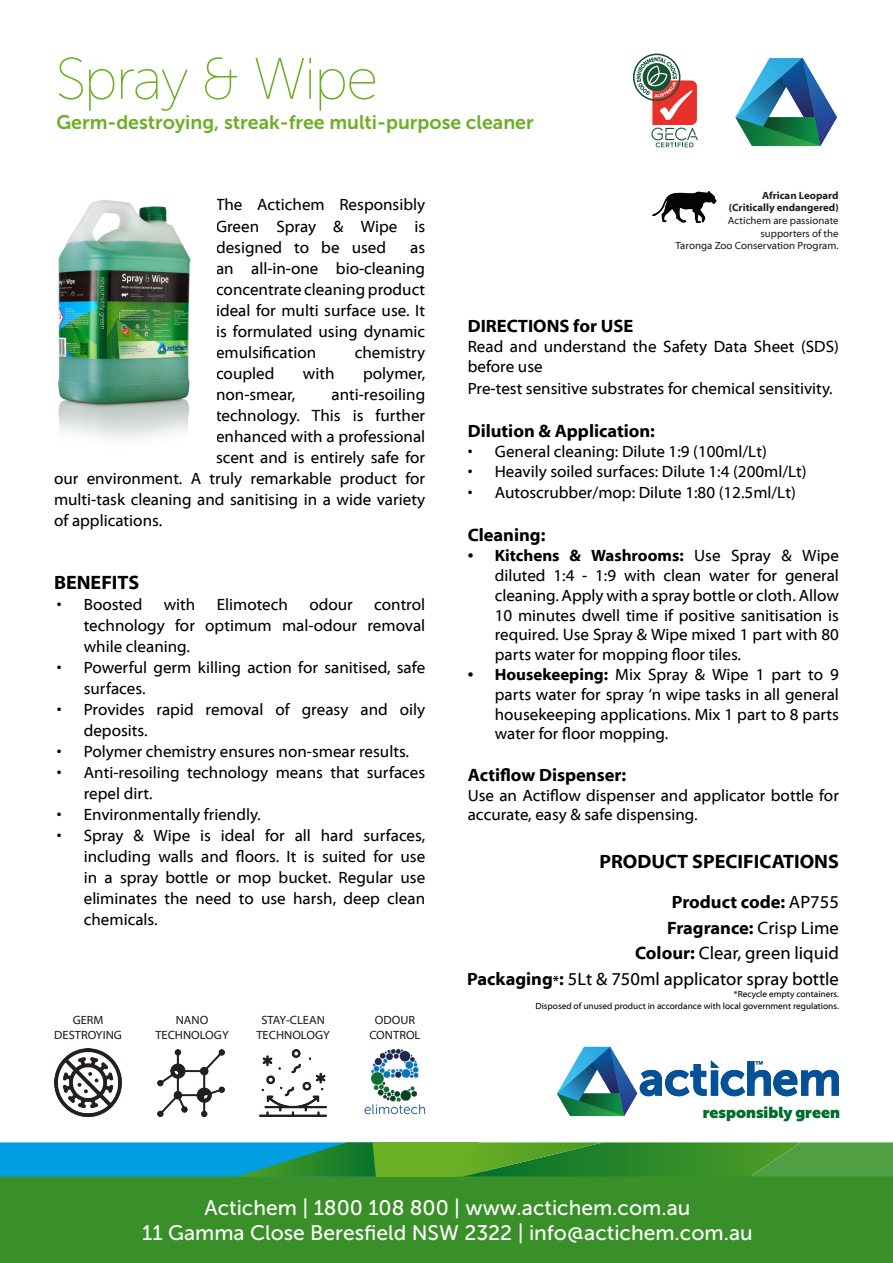
<style>
.page{position:relative;width:893px;height:1263px;background:#fff}
.page>*{position:absolute;margin:0;border:0;box-sizing:border-box;transform-origin:0 0}
.t1{font:300 58.5px "Museo Sans Display";letter-spacing:-.005em;color:#6baf24}
.t2{font:21px "Museo Sans 500";color:#fff}
.t3{font:19.5px "Museo Sans 700";color:#6baf24}
.t4{font:700 19.5px "Myriad Web Pro";color:#000}
.t5{font:700 18px "Myriad Web Pro";color:#000}
.t6{font:18px "Myriad Web Pro";color:#000}
.t7{font:16.5px/21px "Myriad Web Pro";color:#000;text-align:justify}
.t8{font:900 15.75px "Museo Sans Display";color:#006d2c}
.t9{font:12px "Myriad Web Pro";color:#231f20}
.t10{font:10.5px/12.6px "Myriad Web Pro";color:#231f20;text-align:right}
.t11{font:700 10.5px "Myriad Web Pro";color:#231f20}
.t12{font:9px "Myriad Web Pro";color:#000}
.s1{font-weight:700}
.s2{font-weight:400}
.s3{font-weight:700;font-size:13.5px}
</style>
<div class="page">
<div style="left:0;top:1176px;width:893px;height:87px;background:#399028"></div>
<svg style="left:557px;top:1047px;width:282px;height:69px"></svg>
<svg style="left:0;top:1142px;width:893px;height:34px"></svg>
<img style="left:58px;top:200px;width:133px;height:239px">
<img style="left:54px;top:1049px;width:68px;height:67px">
<img style="left:158px;top:1049px;width:67px;height:67px">
<img style="left:260px;top:1049px;width:67px;height:67px">
<img style="left:364px;top:1049px;width:62px;height:66px">
<svg style="left:735px;top:58px;width:102px;height:88px"></svg>
<svg style="left:633px;top:54px;width:65px;height:93px"></svg>
<img style="left:652px;top:192px;width:65px;height:31px">
<p class="t1" style="left:56px;top:48px;width:322px">Spray &amp; Wipe</p>
<p class="t3" style="left:56px;top:111px;width:479px">Germ-destroying, streak-free multi-purpose cleaner</p>
<p class="t7" style="left:216px;top:195px;width:211px">The Actichem Responsibly Green Spray &amp; Wipe is designed to be used</p>
<p class="t7" style="left:216px;top:237px;width:211px;text-indent:194px">as an all-in-one bio-cleaning concentrate cleaning product ideal for multi surface use. It is formulated using dynamic emulsification</p>
<p class="t7" style="left:355px;top:342px;width:72px">chemistry</p>
<p class="t7" style="left:216px;top:363px;width:60px">coupled</p>
<p class="t7" style="left:303px;top:363px;width:33px">with</p>
<p class="t7" style="left:363px;top:363px;width:64px">polymer,</p>
<p class="t7" style="left:216px;top:384px;width:81px">non-smear,</p>
<p class="t7" style="left:331px;top:384px;width:95px">anti-resoiling</p>
<p class="t7" style="left:216px;top:405px;width:211px">technology. This is further</p>
<p class="t7" style="left:216px;top:426px;width:211px">enhanced with a professional</p>
<p class="t7" style="left:216px;top:447px;width:211px">scent and is entirely safe for</p>
<p class="t7" style="left:54px;top:468px;width:373px">our environment. A truly remarkable product for</p>
<p class="t7" style="left:54px;top:489px;width:373px">multi-task cleaning and sanitising in a wide variety</p>
<p class="t7" style="left:54px;top:510px;width:110px">of applications.</p>
<p class="t4" style="left:54px;top:571px;width:87px">BENEFITS</p>
<p class="t7" style="left:57px;top:594px;width:87px">• Boosted</p>
<p class="t7" style="left:164px;top:594px;width:33px">with</p>
<p class="t7" style="left:217px;top:594px;width:73px">Elimotech</p>
<p class="t7" style="left:309px;top:594px;width:45px">odour</p>
<p class="t7" style="left:84px;top:594px;width:343px;text-indent:290px">control technology for optimum mal-odour removal while cleaning.</p>
<p class="t7" style="left:84px;top:657px;width:343px;text-indent:-27px">• Powerful germ killing action for sanitised, safe surfaces.</p>
<p class="t7" style="left:84px;top:699px;width:343px;text-indent:-27px">• Provides rapid removal of greasy and oily deposits.</p>
<p class="t7" style="left:57px;top:741px;width:354px">• Polymer chemistry ensures non-smear results.</p>
<p class="t7" style="left:84px;top:762px;width:343px;text-indent:-27px">• Anti-resoiling technology means that surfaces repel dirt.</p>
<p class="t7" style="left:57px;top:804px;width:206px">• Environmentally friendly.</p>
<p class="t7" style="left:84px;top:825px;width:343px;text-indent:-27px">• Spray &amp; Wipe is ideal for all hard surfaces, including walls and floors. It is suited for use in a spray bottle or mop bucket. Regular use eliminates the need to use harsh, deep clean chemicals.</p>
<p class="t9" style="left:73px;top:1014px;width:32px">GERM</p>
<p class="t9" style="left:54px;top:1028px;width:69px">DESTROYING</p>
<p class="t9" style="left:176px;top:1014px;width:34px">NANO</p>
<p class="t9" style="left:155px;top:1028px;width:75px">TECHNOLOGY</p>
<p class="t9" style="left:261px;top:1014px;width:65px">STAY-CLEAN</p>
<p class="t9" style="left:256px;top:1028px;width:75px">TECHNOLOGY</p>
<p class="t9" style="left:375px;top:1014px;width:42px">ODOUR</p>
<p class="t9" style="left:369px;top:1028px;width:53px">CONTROL</p>
<p class="t11" style="left:762px;top:189px;width:78px">African Leopard</p>
<p class="t11" style="left:729px;top:202px;width:111px">(Critically endangered)</p>
<p class="t10" style="left:675px;top:214px;width:165px">Actichem are passionate<br>supporters of the<br>Taronga Zoo Conservation Program.</p>
<p class="t5" style="left:468px;top:317px;width:167px">DIRECTIONS for USE</p>
<p class="t7" style="left:468px;top:337px;width:373px;line-height:19.8px">Read and understand the Safety Data Sheet (SDS) before use</p>
<p class="t7" style="left:468px;top:378px;width:367px">Pre-test sensitive substrates for chemical sensitivity.</p>
<p class="t5" style="left:468px;top:421px;width:189px">Dilution &amp; Application:</p>
<p class="t7" style="left:468px;top:441px;width:301px">• General cleaning: Dilute 1:9 (100ml/Lt)</p>
<p class="t7" style="left:468px;top:461px;width:340px">• Heavily soiled surfaces: Dilute 1:4 (200ml/Lt)</p>
<p class="t7" style="left:468px;top:482px;width:330px">• Autoscrubber/mop: Dilute 1:80 (12.5ml/Lt)</p>
<p class="t5" style="left:468px;top:525px;width:79px">Cleaning:</p>
<p class="t7" style="left:495px;top:546px;width:346px;line-height:19.8px;text-indent:-27px"><span class="s1">• Kitchens &amp; Washrooms:</span> Use Spray &amp; Wipe diluted 1:4 - 1:9 with clean water for general cleaning. Apply with a spray bottle or cloth. Allow 10 minutes dwell time if positive sanitisation is required. Use Spray &amp; Wipe mixed 1 part with 80 parts water for mopping floor tiles.</p>
<p class="t7" style="left:495px;top:665px;width:346px;line-height:19.8px;text-indent:-27px"><span class="s1">• Housekeeping:</span> Mix Spray &amp; Wipe 1 part to 9 parts water for spray ‘n wipe tasks in all general housekeeping applications. Mix 1 part to 8 parts water for floor mopping.</p>
<p class="t5" style="left:468px;top:765px;width:160px">Actiflow Dispenser:</p>
<p class="t7" style="left:468px;top:785px;width:373px;line-height:19.8px">Use an Actiflow dispenser and applicator bottle for accurate, easy &amp; safe dispensing.</p>
<p class="t4" style="left:599px;top:850px;width:241px">PRODUCT SPECIFICATIONS</p>
<p class="t5" style="left:672px;top:892px;width:169px">Product code: <span class="s2">AP755</span></p>
<p class="t5" style="left:667px;top:918px;width:173px">Fragrance: <span class="s2">Crisp Lime</span></p>
<p class="t6" style="left:635px;top:943px;width:205px"><span class="s1">Colour:</span> Clear, green liquid</p>
<p class="t6" style="left:467px;top:969px;width:373px"><span class="s1">Packaging</span><span class="s3">*</span><span class="s1">:</span> 5Lt &amp; 750ml applicator spray bottle</p>
<p class="t12" style="left:734px;top:989px;width:106px">*Recycle empty containers.</p>
<p class="t12" style="left:535px;top:1001px;width:305px">Disposed of unused product in accordance with local government regulations.</p>
<p class="t8" style="left:703px;top:1103px;width:139px">responsibly green</p>
<p class="t2" style="left:204px;top:1196px;width:487px">Actichem | 1800 108 800 | www.actichem.com.au</p>
<p class="t2" style="left:142px;top:1221px;width:612px">11 Gamma Close Beresfield NSW 2322 | info@actichem.com.au</p>
</div>
